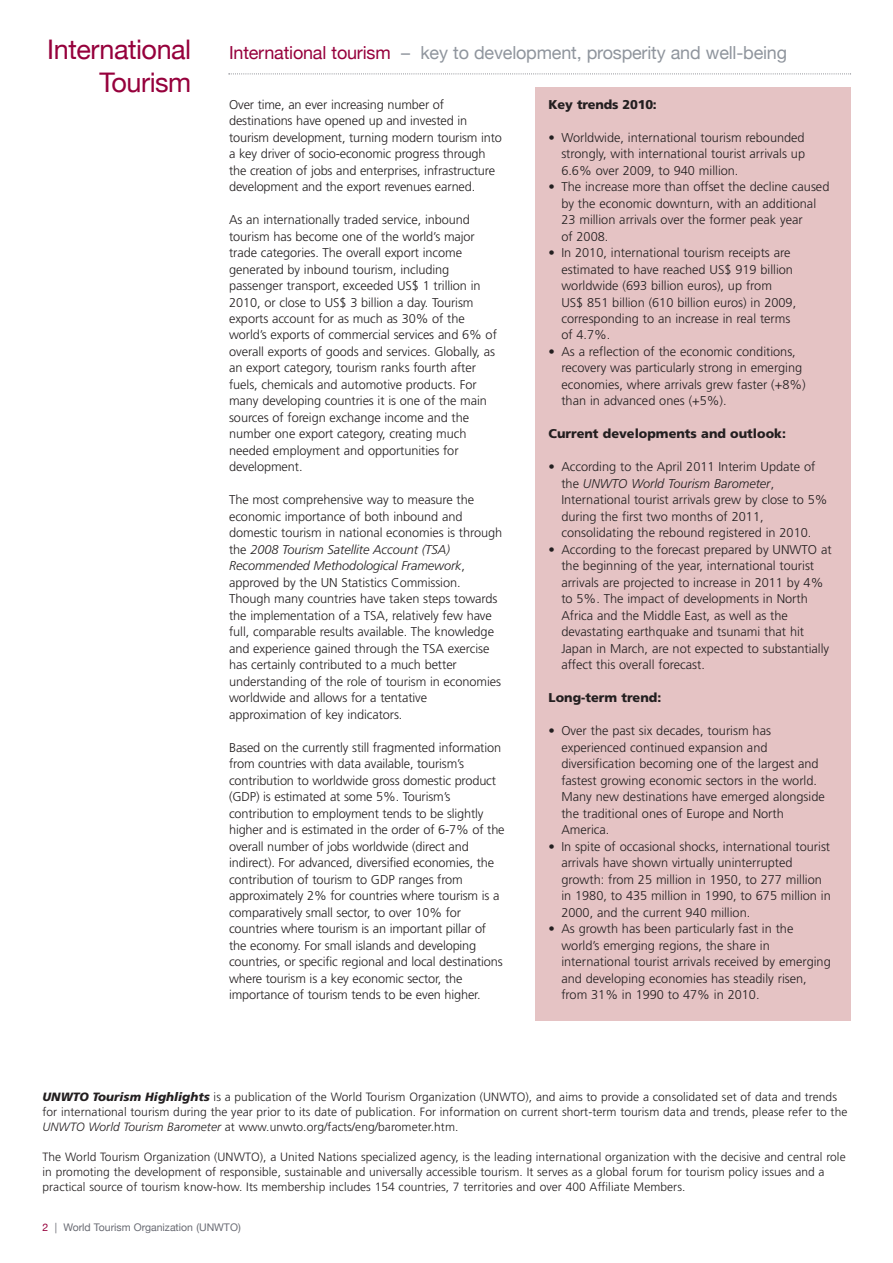
<style>
.page{position:relative;width:893px;height:1263px;background:#fff}
.page>*{position:absolute;margin:0;border:0;box-sizing:border-box;transform-origin:0 0}
.t1{font:27px/33px "Helvetica Neue";letter-spacing:-.015em;color:#96013c;text-align:right}
.t2{font:18px "Helvetica Neue";letter-spacing:-.01em;color:#8f959d}
.t3{font:300 12.75px/16.5px "Frutiger";letter-spacing:-.005em;color:#231f20}
.t4{font:900 12.75px "Frutiger";color:#231f20}
.t5{font:300 12px/15px "Frutiger";letter-spacing:.005em;color:#231f20}
.t6{font:10.5px "Helvetica Neue";color:#696b73}
.s1{color:#96013c}
.s2{font-style:italic}
.s3{font-weight:900;font-style:italic}
</style>
<div class="page">
<div style="left:535px;top:87px;width:315px;height:933px;background:#e5c3c4"></div>
<svg style="left:229px;top:73px;width:622px;height:1px"></svg>
<h1 class="t1" style="left:47px;top:33px;width:146px">International<br>Tourism</h1>
<h2 class="t2" style="left:229px;top:42px;width:559px"><span class="s1">International tourism</span> – key to development, prosperity and well-being</h2>
<p class="t3" style="left:229px;top:97px;width:274px">Over time, an ever increasing number of destinations have opened up and invested in tourism development, turning modern tourism into a key driver of socio-economic progress through the creation of jobs and enterprises, infrastructure development and the export revenues earned.</p>
<p class="t3" style="left:229px;top:212px;width:269px">As an internationally traded service, inbound tourism has become one of the world’s major trade categories. The overall export income generated by inbound tourism, including passenger transport, exceeded US$ 1 trillion in 2010, or close to US$ 3 billion a day. Tourism exports account for as much as 30% of the world’s exports of commercial services and 6% of overall exports of goods and services. Globally, as an export category, tourism ranks fourth after fuels, chemicals and automotive products. For many developing countries it is one of the main sources of foreign exchange income and the number one export category, creating much needed employment and opportunities for development.</p>
<p class="t3" style="left:229px;top:493px;width:275px">The most comprehensive way to measure the economic importance of both inbound and domestic tourism in national economies is through the <span class="s2">2008 Tourism Satellite Account (TSA)<br>Recommended Methodological Framework</span>, approved by the UN Statistics Commission.<br>Though many countries have taken steps towards the implementation of a TSA, relatively few have full, comparable results available. The knowledge and experience gained through the TSA exercise has certainly contributed to a much better understanding of the role of tourism in economies worldwide and allows for a tentative approximation of key indicators.</p>
<p class="t3" style="left:229px;top:740px;width:277px">Based on the currently still fragmented information from countries with data available, tourism’s contribution to worldwide gross domestic product (GDP) is estimated at some 5%. Tourism’s contribution to employment tends to be slightly higher and is estimated in the order of 6-7% of the overall number of jobs worldwide (direct and indirect). For advanced, diversified economies, the contribution of tourism to GDP ranges from approximately 2% for countries where tourism is a comparatively small sector, to over 10% for countries where tourism is an important pillar of the economy. For small islands and developing countries, or specific regional and local destinations where tourism is a key economic sector, the importance of tourism tends to be even higher.</p>
<p class="t4" style="left:549px;top:99px;width:110px">Key trends 2010:</p>
<p class="t3" style="left:561px;top:130px;width:245px;text-align:justify;text-indent:-13px">• Worldwide, international tourism rebounded strongly, with international tourist arrivals up 6.6% over 2009, to 940 million.</p>
<p class="t3" style="left:561px;top:179px;width:270px;text-indent:-13px">• The increase more than offset the decline caused by the economic downturn, with an additional 23 million arrivals over the former peak year<br>of 2008.</p>
<p class="t3" style="left:561px;top:245px;width:236px;text-indent:-13px">• In 2010, international tourism receipts are estimated to have reached US$ 919 billion worldwide (693 billion euros), up from US$ 851 billion (610 billion euros) in 2009, corresponding to an increase in real terms of 4.7%.</p>
<p class="t3" style="left:561px;top:344px;width:246px;text-indent:-13px">• As a reflection of the economic conditions, recovery was particularly strong in emerging economies, where arrivals grew faster (+8%) than in advanced ones (+5%).</p>
<p class="t4" style="left:549px;top:429px;width:239px">Current developments and outlook:</p>
<p class="t3" style="left:561px;top:460px;width:268px;text-indent:-13px">• According to the April 2011 Interim Update of the <span class="s2">UNWTO World Tourism Barometer</span>, International tourist arrivals grew by close to 5% during the first two months of 2011, consolidating the rebound registered in 2010.</p>
<p class="t3" style="left:561px;top:542px;width:272px;text-indent:-13px">• According to the forecast prepared by UNWTO at the beginning of the year, international tourist arrivals are projected to increase in 2011 by 4% to 5%. The impact of developments in North Africa and the Middle East, as well as the devastating earthquake and tsunami that hit Japan in March, are not expected to substantially affect this overall forecast.</p>
<p class="t4" style="left:549px;top:693px;width:114px">Long-term trend:</p>
<p class="t3" style="left:561px;top:724px;width:265px;text-indent:-13px">• Over the past six decades, tourism has experienced continued expansion and diversification becoming one of the largest and fastest growing economic sectors in the world.<br>Many new destinations have emerged alongside the traditional ones of Europe and North America.</p>
<p class="t3" style="left:561px;top:839px;width:271px;text-indent:-13px">• In spite of occasional shocks, international tourist arrivals have shown virtually uninterrupted growth: from 25 million in 1950, to 277 million in 1980, to 435 million in 1990, to 675 million in 2000, and the current 940 million.</p>
<p class="t3" style="left:561px;top:922px;width:271px;text-indent:-13px">• As growth has been particularly fast in the world’s emerging regions, the share in international tourist arrivals received by emerging and developing economies has steadily risen, from 31% in 1990 to 47% in 2010.</p>
<p class="t5" style="left:43px;top:1091px;width:806px"><span class="s3">UNWTO Tourism Highlights</span> is a publication of the World Tourism Organization (UNWTO), and aims to provide a consolidated set of data and trends for international tourism during the year prior to its date of publication. For information on current short-term tourism data and trends, please refer to the<br><span class="s2">UNWTO World Tourism Barometer</span> at www.unwto.org/facts/eng/barometer.htm.</p>
<p class="t5" style="left:43px;top:1151px;width:805px">The World Tourism Organization (UNWTO), a United Nations specialized agency, is the leading international organization with the decisive and central role in promoting the development of responsible, sustainable and universally accessible tourism. It serves as a global forum for tourism policy issues and a practical source of tourism know-how. Its membership includes 154 countries, 7 territories and over 400 Affiliate Members.</p>
<p class="t6" style="left:43px;top:1221px;width:200px"><span class="s1">2</span> | World Tourism Organization (UNWTO)</p>
</div>
